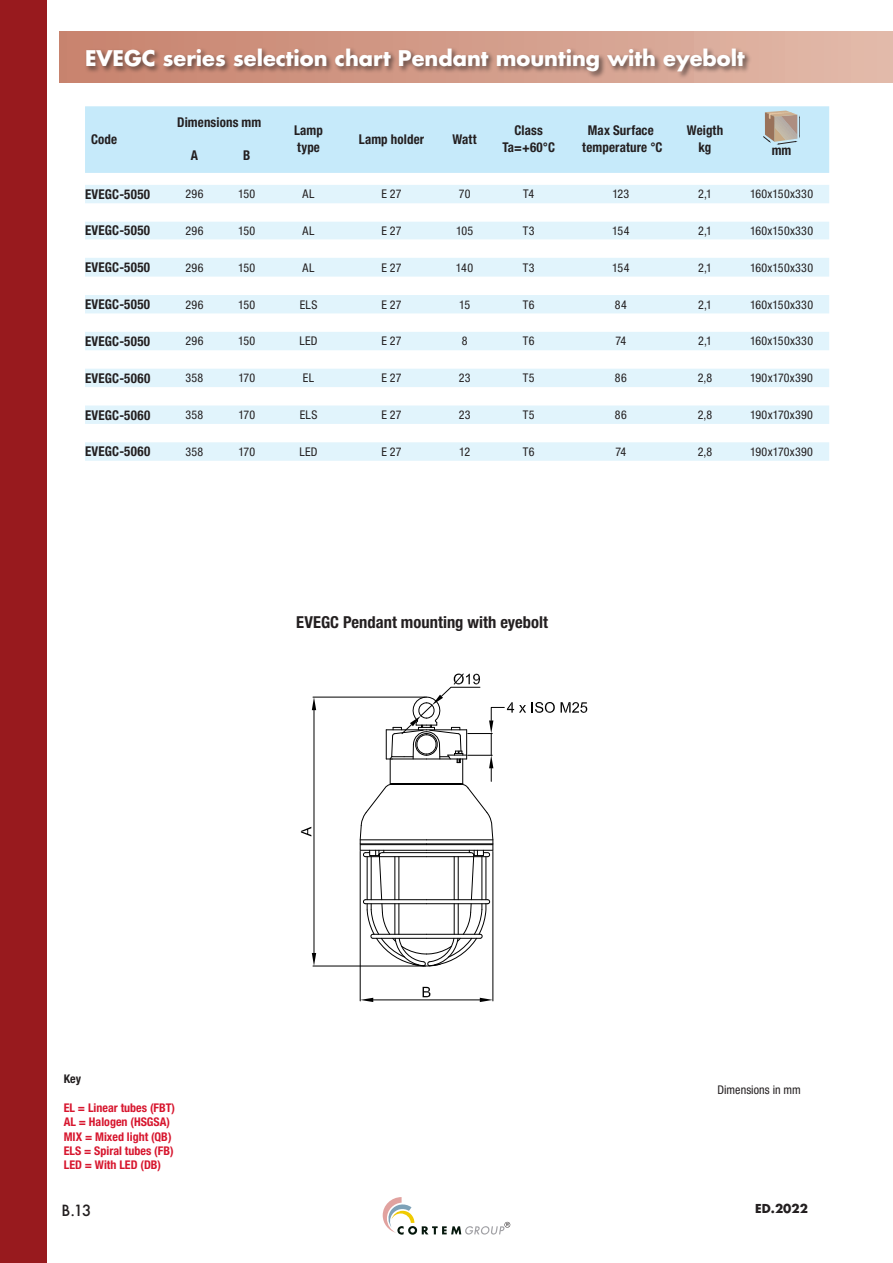
<style>
.page{position:relative;width:893px;height:1263px;background:#fff}
.page>*{position:absolute;margin:0;border:0;box-sizing:border-box;transform-origin:0 0}
.ITA_titolo_pagina{font:700 21px "Futura";color:#fff}
.t1{font:700 condensed 16.5px "Helvetica Neue";color:#231f20}
.t2{font:500 15px "Futura";color:#231f20}
.ITA_titolo_pagina-2{font:700 condensed 13.5px "Helvetica Neue LT Pro";letter-spacing:.01em;color:#231f20;scale:.96 1}
.ITA_titolo_pagina-3{font:condensed 12px "Helvetica Neue LT Pro";letter-spacing:.02em;color:#231f20}
.t3{font:700 condensed 12px "Helvetica Neue";color:#d7162e}
.t4{font:700 12px "Futura";color:#231f20}
.t5{font:700 condensed 12px "Helvetica Neue";color:#231f20}
</style>
<div class="page">
<hr style="left:360px;top:851px;width:1px;height:150px;background:#000">
<hr style="left:493px;top:851px;width:1px;height:150px;background:#000">
<hr style="left:373px;top:1000px;width:107px;height:1px;background:#000">
<svg style="left:360px;top:998px;width:13px;height:4px"></svg>
<svg style="left:480px;top:998px;width:13px;height:4px"></svg>
<svg style="left:423px;top:987px;width:8px;height:10px"></svg>
<svg style="left:532px;top:702px;width:23px;height:11px"></svg>
<svg style="left:561px;top:702px;width:27px;height:11px"></svg>
<hr style="left:313px;top:697px;width:112px;height:1px;background:#000">
<hr style="left:313px;top:966px;width:112px;height:1px;background:#000">
<hr style="left:314px;top:710px;width:1px;height:243px;background:#000">
<svg style="left:312px;top:697px;width:4px;height:13px"></svg>
<svg style="left:312px;top:953px;width:4px;height:13px"></svg>
<svg style="left:301px;top:827px;width:10px;height:9px"></svg>
<svg style="left:360px;top:673px;width:166px;height:294px"></svg>
<svg style="left:383px;top:1197px;width:127px;height:38px"></svg>
<div style="left:60px;top:31px;width:833px;height:51px;background:linear-gradient(to right,#c7826d,#e1b9a9)"></div>
<div style="left:0;top:0;width:47px;height:1263px;background:#981a1e"></div>
<div style="left:85px;top:47px;width:667px;height:32px;background:#231f20;opacity:.6"></div>
<div style="left:85px;top:106px;width:744px;height:67px;background:#c6eafa"></div>
<svg style="left:85px;top:185px;width:744px;height:276px;fill:#e1f4fc"></svg>
<svg style="left:764px;top:111px;width:36px;height:34px"></svg>
<p class="ITA_titolo_pagina" style="left:85px;top:43px;width:661px">EVEGC series selection chart Pendant mounting with eyebolt</p>
<p class="ITA_titolo_pagina-2" style="left:91px;top:131px;width:29px">Code</p>
<p class="ITA_titolo_pagina-2" style="left:177px;top:114px;width:89px">Dimensions mm</p>
<p class="ITA_titolo_pagina-2" style="left:191px;top:147px;width:9px">A</p>
<p class="ITA_titolo_pagina-2" style="left:243px;top:147px;width:9px">B</p>
<p class="ITA_titolo_pagina-2" style="left:294px;top:122px;width:32px">Lamp</p>
<p class="ITA_titolo_pagina-2" style="left:297px;top:139px;width:25px">type</p>
<p class="ITA_titolo_pagina-2" style="left:359px;top:131px;width:70px">Lamp holder</p>
<p class="ITA_titolo_pagina-2" style="left:452px;top:131px;width:27px">Watt</p>
<p class="ITA_titolo_pagina-2" style="left:515px;top:122px;width:31px">Class</p>
<p class="ITA_titolo_pagina-2" style="left:502px;top:139px;width:56px">Ta=+60°C</p>
<p class="ITA_titolo_pagina-2" style="left:588px;top:122px;width:70px">Max Surface</p>
<p class="ITA_titolo_pagina-2" style="left:582px;top:139px;width:85px">temperature °C</p>
<p class="ITA_titolo_pagina-2" style="left:687px;top:122px;width:39px">Weigth</p>
<p class="ITA_titolo_pagina-2" style="left:699px;top:139px;width:15px">kg</p>
<p class="ITA_titolo_pagina-2" style="left:772px;top:142px;width:22px">mm</p>
<p class="ITA_titolo_pagina-2" style="left:85px;top:186px;width:69px">EVEGC-5050</p>
<p class="ITA_titolo_pagina-3" style="left:185px;top:187px;width:19px">296</p>
<p class="ITA_titolo_pagina-3" style="left:238px;top:187px;width:19px">150</p>
<p class="ITA_titolo_pagina-3" style="left:303px;top:187px;width:13px">AL</p>
<p class="ITA_titolo_pagina-3" style="left:381px;top:187px;width:22px">E 27</p>
<p class="ITA_titolo_pagina-3" style="left:459px;top:187px;width:13px">70</p>
<p class="ITA_titolo_pagina-3" style="left:523px;top:187px;width:12px">T4</p>
<p class="ITA_titolo_pagina-3" style="left:612px;top:187px;width:19px">123</p>
<p class="ITA_titolo_pagina-3" style="left:698px;top:187px;width:15px">2,1</p>
<p class="ITA_titolo_pagina-3" style="left:750px;top:187px;width:65px">160x150x330</p>
<p class="ITA_titolo_pagina-2" style="left:85px;top:222px;width:69px">EVEGC-5050</p>
<p class="ITA_titolo_pagina-3" style="left:185px;top:224px;width:19px">296</p>
<p class="ITA_titolo_pagina-3" style="left:238px;top:224px;width:19px">150</p>
<p class="ITA_titolo_pagina-3" style="left:303px;top:224px;width:13px">AL</p>
<p class="ITA_titolo_pagina-3" style="left:381px;top:224px;width:22px">E 27</p>
<p class="ITA_titolo_pagina-3" style="left:456px;top:224px;width:19px">105</p>
<p class="ITA_titolo_pagina-3" style="left:523px;top:224px;width:13px">T3</p>
<p class="ITA_titolo_pagina-3" style="left:612px;top:224px;width:19px">154</p>
<p class="ITA_titolo_pagina-3" style="left:698px;top:224px;width:15px">2,1</p>
<p class="ITA_titolo_pagina-3" style="left:750px;top:224px;width:65px">160x150x330</p>
<p class="ITA_titolo_pagina-2" style="left:85px;top:259px;width:69px">EVEGC-5050</p>
<p class="ITA_titolo_pagina-3" style="left:185px;top:260px;width:19px">296</p>
<p class="ITA_titolo_pagina-3" style="left:238px;top:260px;width:19px">150</p>
<p class="ITA_titolo_pagina-3" style="left:303px;top:260px;width:13px">AL</p>
<p class="ITA_titolo_pagina-3" style="left:381px;top:260px;width:22px">E 27</p>
<p class="ITA_titolo_pagina-3" style="left:456px;top:260px;width:19px">140</p>
<p class="ITA_titolo_pagina-3" style="left:523px;top:260px;width:13px">T3</p>
<p class="ITA_titolo_pagina-3" style="left:612px;top:260px;width:19px">154</p>
<p class="ITA_titolo_pagina-3" style="left:698px;top:260px;width:15px">2,1</p>
<p class="ITA_titolo_pagina-3" style="left:750px;top:260px;width:65px">160x150x330</p>
<p class="ITA_titolo_pagina-2" style="left:85px;top:296px;width:69px">EVEGC-5050</p>
<p class="ITA_titolo_pagina-3" style="left:185px;top:297px;width:19px">296</p>
<p class="ITA_titolo_pagina-3" style="left:238px;top:297px;width:19px">150</p>
<p class="ITA_titolo_pagina-3" style="left:300px;top:297px;width:19px">ELS</p>
<p class="ITA_titolo_pagina-3" style="left:381px;top:297px;width:22px">E 27</p>
<p class="ITA_titolo_pagina-3" style="left:459px;top:297px;width:13px">15</p>
<p class="ITA_titolo_pagina-3" style="left:523px;top:297px;width:13px">T6</p>
<p class="ITA_titolo_pagina-3" style="left:615px;top:297px;width:13px">84</p>
<p class="ITA_titolo_pagina-3" style="left:698px;top:297px;width:15px">2,1</p>
<p class="ITA_titolo_pagina-3" style="left:750px;top:297px;width:65px">160x150x330</p>
<p class="ITA_titolo_pagina-2" style="left:85px;top:333px;width:69px">EVEGC-5050</p>
<p class="ITA_titolo_pagina-3" style="left:185px;top:334px;width:19px">296</p>
<p class="ITA_titolo_pagina-3" style="left:238px;top:334px;width:19px">150</p>
<p class="ITA_titolo_pagina-3" style="left:299px;top:334px;width:20px">LED</p>
<p class="ITA_titolo_pagina-3" style="left:381px;top:334px;width:22px">E 27</p>
<p class="ITA_titolo_pagina-3" style="left:462px;top:334px;width:7px">8</p>
<p class="ITA_titolo_pagina-3" style="left:523px;top:334px;width:13px">T6</p>
<p class="ITA_titolo_pagina-3" style="left:615px;top:334px;width:12px">74</p>
<p class="ITA_titolo_pagina-3" style="left:698px;top:334px;width:15px">2,1</p>
<p class="ITA_titolo_pagina-3" style="left:750px;top:334px;width:65px">160x150x330</p>
<p class="ITA_titolo_pagina-2" style="left:85px;top:370px;width:69px">EVEGC-5060</p>
<p class="ITA_titolo_pagina-3" style="left:185px;top:371px;width:19px">358</p>
<p class="ITA_titolo_pagina-3" style="left:238px;top:371px;width:18px">170</p>
<p class="ITA_titolo_pagina-3" style="left:303px;top:371px;width:13px">EL</p>
<p class="ITA_titolo_pagina-3" style="left:381px;top:371px;width:22px">E 27</p>
<p class="ITA_titolo_pagina-3" style="left:459px;top:371px;width:13px">23</p>
<p class="ITA_titolo_pagina-3" style="left:523px;top:371px;width:13px">T5</p>
<p class="ITA_titolo_pagina-3" style="left:615px;top:371px;width:13px">86</p>
<p class="ITA_titolo_pagina-3" style="left:698px;top:371px;width:16px">2,8</p>
<p class="ITA_titolo_pagina-3" style="left:750px;top:371px;width:64px">190x170x390</p>
<p class="ITA_titolo_pagina-2" style="left:85px;top:407px;width:69px">EVEGC-5060</p>
<p class="ITA_titolo_pagina-3" style="left:185px;top:408px;width:19px">358</p>
<p class="ITA_titolo_pagina-3" style="left:238px;top:408px;width:18px">170</p>
<p class="ITA_titolo_pagina-3" style="left:300px;top:408px;width:19px">ELS</p>
<p class="ITA_titolo_pagina-3" style="left:381px;top:408px;width:22px">E 27</p>
<p class="ITA_titolo_pagina-3" style="left:459px;top:408px;width:13px">23</p>
<p class="ITA_titolo_pagina-3" style="left:523px;top:408px;width:13px">T5</p>
<p class="ITA_titolo_pagina-3" style="left:615px;top:408px;width:13px">86</p>
<p class="ITA_titolo_pagina-3" style="left:698px;top:408px;width:16px">2,8</p>
<p class="ITA_titolo_pagina-3" style="left:750px;top:408px;width:64px">190x170x390</p>
<p class="ITA_titolo_pagina-2" style="left:85px;top:443px;width:69px">EVEGC-5060</p>
<p class="ITA_titolo_pagina-3" style="left:185px;top:445px;width:19px">358</p>
<p class="ITA_titolo_pagina-3" style="left:238px;top:445px;width:18px">170</p>
<p class="ITA_titolo_pagina-3" style="left:299px;top:445px;width:20px">LED</p>
<p class="ITA_titolo_pagina-3" style="left:381px;top:445px;width:22px">E 27</p>
<p class="ITA_titolo_pagina-3" style="left:459px;top:445px;width:13px">12</p>
<p class="ITA_titolo_pagina-3" style="left:523px;top:445px;width:13px">T6</p>
<p class="ITA_titolo_pagina-3" style="left:615px;top:445px;width:12px">74</p>
<p class="ITA_titolo_pagina-3" style="left:698px;top:445px;width:16px">2,8</p>
<p class="ITA_titolo_pagina-3" style="left:750px;top:445px;width:64px">190x170x390</p>
<p class="t1" style="left:296px;top:612px;width:253px">EVEGC Pendant mounting with eyebolt</p>
<p class="t5" style="left:64px;top:1071px;width:19px">Key</p>
<p class="t3" style="left:64px;top:1100px;width:113px">EL = Linear tubes (FBT)</p>
<p class="t3" style="left:64px;top:1115px;width:108px">AL = Halogen (HSGSA)</p>
<p class="t3" style="left:64px;top:1129px;width:109px">MIX = Mixed light (QB)</p>
<p class="t3" style="left:64px;top:1143px;width:111px">ELS = Spiral tubes (FB)</p>
<p class="t3" style="left:64px;top:1158px;width:99px">LED = With LED (DB)</p>
<p class="ITA_titolo_pagina-3" style="left:717px;top:1082px;width:85px">Dimensions in mm</p>
<p class="t2" style="left:62px;top:1200px;width:31px">B.13</p>
<p class="t4" style="left:755px;top:1200px;width:54px">ED.2022</p>
</div>
